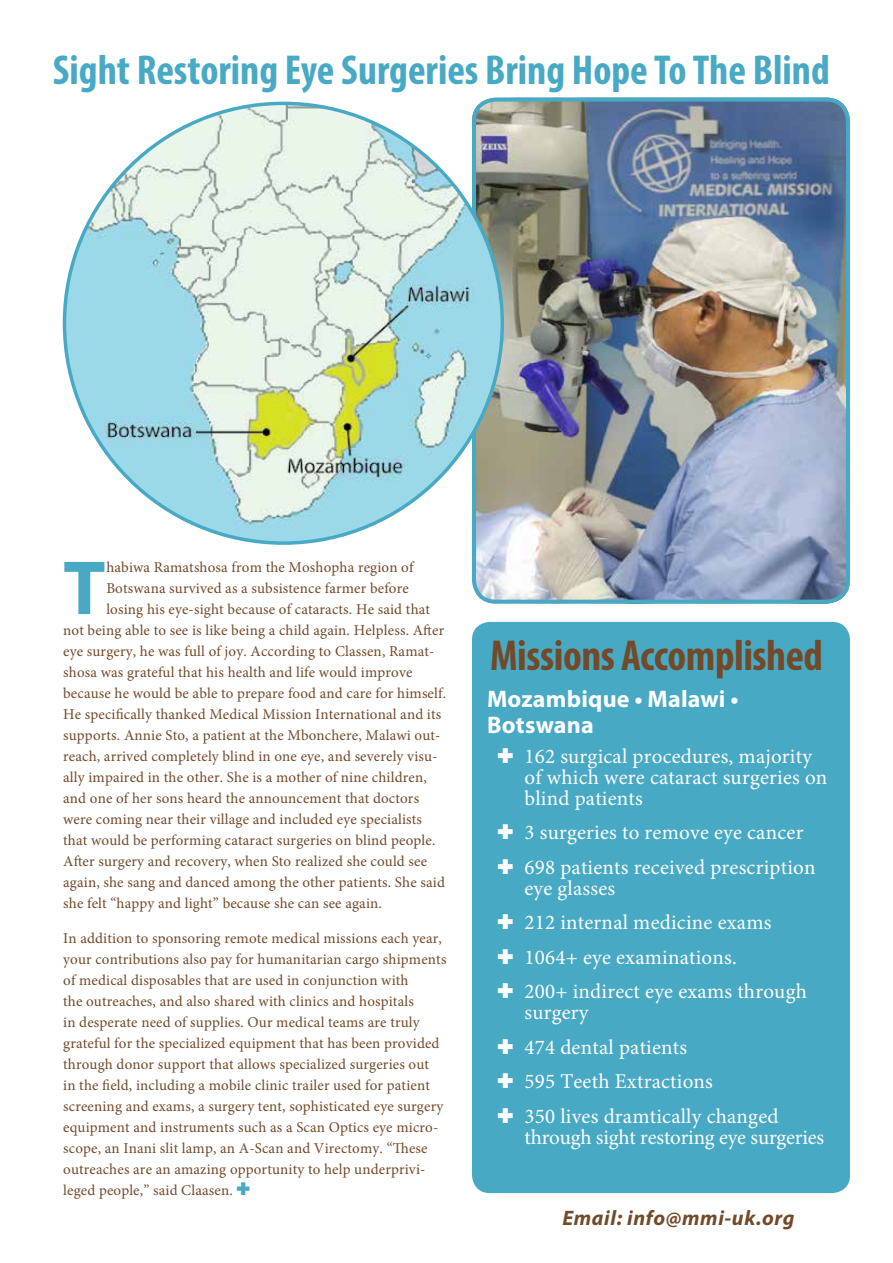
<style>
.page{position:relative;width:893px;height:1263px;background:#fff}
.page>*{position:absolute;margin:0;border:0;box-sizing:border-box;transform-origin:0 0}
.t1{font:700 77.25px "Myriad Pro";color:#48a9c5}
.t2{font:700 condensed 43.5px "Myriad Pro";letter-spacing:-.01em;color:#734a29}
.t3{font:700 condensed 42px "Myriad Pro";color:#48a9c5}
.t4{font:700 24px/25.5px "Myriad Pro";letter-spacing:.01em;color:#fff}
.t5{font:21px/34.5px "Minion Pro";letter-spacing:.01em;color:#fff}
.t6{font:21px "Minion Pro";letter-spacing:-.01em;color:#fff}
.t7{font:italic 700 21px "Myriad Pro";letter-spacing:.03em;color:#734a29}
.t8{font:15px/21px "Minion Pro";letter-spacing:.01em;color:#734a29}
.s1{color:#48a9c5}
.s2{font-style:italic}
</style>
<div class="page">
<img style="left:477px;top:98px;width:373px;height:501px">
<div style="left:472px;top:98px;width:378px;height:506px;border:4px solid #48a9c5;border-radius:22px"></div>
<img style="left:64px;top:103px;width:438px;height:440px">
<div style="left:472px;top:622px;width:378px;height:571px;background:#48a9c5;border-radius:18px"></div>
<h3 class="t3" style="left:53px;top:44px;width:779px">Sight Restoring Eye Surgeries Bring Hope To The Blind</h3>
<h1 class="t1" style="left:63px;top:538px;width:44px">T</h1>
<p class="t8" style="left:106px;top:557px;width:309px">habiwa Ramatshosa from the Moshopha region of</p>
<p class="t8" style="left:106px;top:578px;width:304px">Botswana survived as a subsistence farmer before</p>
<p class="t8" style="left:106px;top:599px;width:325px">losing his eye-sight because of cataracts. He said that</p>
<p class="t8" style="left:63px;top:620px;width:383px">not being able to see is like being a child again. Helpless. After</p>
<p class="t8" style="left:63px;top:641px;width:373px">eye surgery, he was full of joy. According to Classen, Ramat-</p>
<p class="t8" style="left:63px;top:662px;width:351px">shosa was grateful that his health and life would improve</p>
<p class="t8" style="left:63px;top:683px;width:384px">because he would be able to prepare food and care for himself.</p>
<p class="t8" style="left:63px;top:704px;width:380px">He specifically thanked Medical Mission International and its</p>
<p class="t8" style="left:63px;top:725px;width:379px">supports. Annie Sto, a patient at the Mbonchere, Malawi out-</p>
<p class="t8" style="left:63px;top:746px;width:376px">reach, arrived completely blind in one eye, and severely visu-</p>
<p class="t8" style="left:63px;top:767px;width:365px">ally impaired in the other. She is a mother of nine children,</p>
<p class="t8" style="left:63px;top:788px;width:357px">and one of her sons heard the announcement that doctors</p>
<p class="t8" style="left:63px;top:809px;width:360px">were coming near their village and included eye specialists</p>
<p class="t8" style="left:63px;top:830px;width:374px">that would be performing cataract surgeries on blind people.</p>
<p class="t8" style="left:63px;top:851px;width:365px">After surgery and recovery, when Sto realized she could see</p>
<p class="t8" style="left:63px;top:872px;width:383px">again, she sang and danced among the other patients. She said</p>
<p class="t8" style="left:63px;top:893px;width:320px">she felt “happy and light” because she can see again.</p>
<p class="t8" style="left:63px;top:927px;width:385px">In addition to sponsoring remote medical missions each year, your contributions also pay for humanitarian cargo shipments of medical disposables that are used in conjunction with<br>the outreaches, and also shared with clinics and hospitals<br>in desperate need of supplies. Our medical teams are truly grateful for the specialized equipment that has been provided through donor support that allows specialized surgeries out<br>in the field, including a mobile clinic trailer used for patient screening and exams, a surgery tent, sophisticated eye surgery equipment and instruments such as a Scan Optics eye micro&shy;scope, an Inani slit lamp, an A-Scan and Virectomy. “These outreaches are an amazing opportunity to help underprivi&shy;leged people,” said Claasen. <span class="s1">✚</span></p>
<h2 class="t2" style="left:490px;top:628px;width:334px">Missions Accomplished</h2>
<h3 class="t4" style="left:487px;top:685px;width:253px">Mozambique <span class="s2">•</span> Malawi <span class="s2">•<br></span>Botswana</h3>
<h3 class="t5" style="left:524px;top:745px;width:304px;line-height:21px;text-indent:-27px">✚ 162 surgical procedures, majority of which were cataract surgeries on blind patients</h3>
<h3 class="t5" style="left:497px;top:815px;width:320px">✚ 3 surgeries to remove eye cancer ✚ 698 patients received prescription</h3>
<h3 class="t5" style="left:497px;top:871px;width:311px;text-indent:27px">eye glasses<br>✚ 212 internal medicine exams<br>✚ 1064+ eye examinations.<br>✚ 200+ indirect eye exams through</h3>
<h3 class="t5" style="left:497px;top:995px;width:283px;text-indent:27px">surgery<br>✚ 474 dental patients<br>✚ 595 Teeth Extractions<br>✚ 350 lives dramtically changed</h3>
<h3 class="t6" style="left:524px;top:1123px;width:301px">through sight restoring eye surgeries</h3>
<h3 class="t7" style="left:562px;top:1204px;width:234px">Email: info@mmi-uk.org</h3>
</div>
